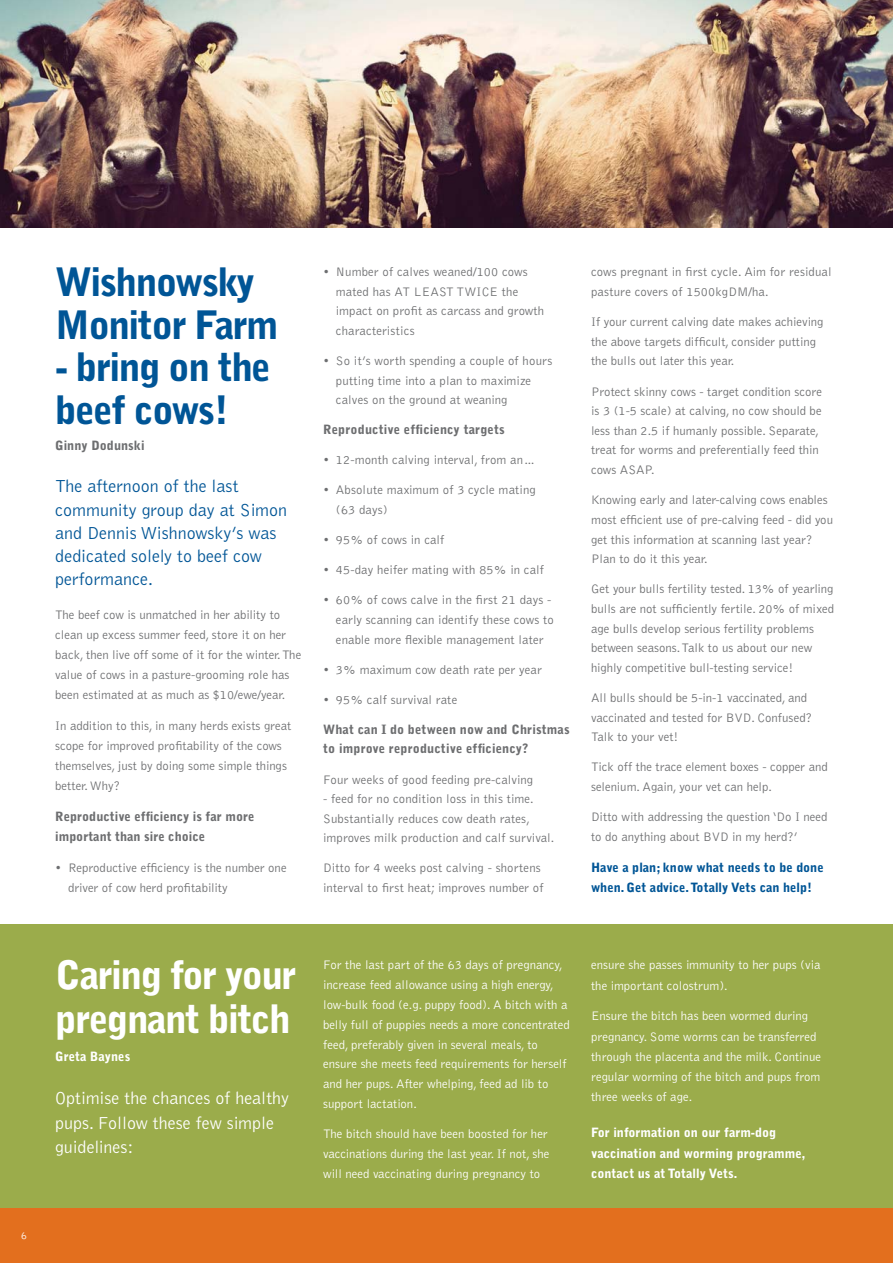
<style>
.page{position:relative;width:893px;height:1263px;background:#fff}
.page>*{position:absolute;margin:0;border:0;box-sizing:border-box;transform-origin:0 0}
.t1{font:900 39px/42.6px "Bell Gothic";letter-spacing:-.04em;color:#005596}
.t2{font:900 39px/44px "Bell Gothic";letter-spacing:-.04em;color:#fff}
.t3{font:300 18px/23.1px "Bell Gothic";color:#005596}
.t4{font:300 18px/24.5px "Bell Gothic";color:#fff}
.t5{font:300 12.75px/19.6px "Bell Gothic";color:#6d6e70}
.t6{font:300 12.75px/19.8px "Bell Gothic";color:#fff}
.t7{font:900 12.75px/20.1px "Bell Gothic";letter-spacing:.01em;color:#6d6e70}
.t8{font:900 12.75px/20.2px "Bell Gothic";color:#fff}
.t9{font:900 12.75px/19.6px "Bell Gothic";color:#005596}
.t10{font:300 10.5px "Bell Gothic";color:#fff}
</style>
<div class="page">
<div style="left:0;top:1208px;width:893px;height:55px;background:#e36f1e"></div>
<div style="left:0;top:924px;width:893px;height:284px;background:#9bac4b"></div>
<img style="left:0;top:0;width:893px;height:227px">
<p class="t10" style="left:21px;top:1231px;width:7px">6</p>
<h1 class="t1" style="left:55px;top:264px;width:225px">Wishnowsky<br>Monitor Farm</h1>
<h1 class="t1" style="left:55px;top:349px;width:217px">- bring on the beef cows!</h1>
<p class="t7" style="left:55px;top:436px;width:91px">Ginny Dodunski</p>
<h2 class="t3" style="left:55px;top:476px;width:233px">The afternoon of the last community group day at Simon and Dennis Wishnowsky’s was dedicated solely to beef cow performance.</h2>
<p class="t5" style="left:55px;top:605px;width:248px;line-height:20.1px">The beef cow is unmatched in her ability to clean up excess summer feed, store it on her back, then live off some of it for the winter. The value of cows in a pasture-grooming role has been estimated at as much as $10/ewe/year.</p>
<p class="t5" style="left:55px;top:716px;width:238px;line-height:20.1px">In addition to this, in many herds exists great scope for improved profitability of the cows themselves, just by doing some simple things better. Why?</p>
<p class="t7" style="left:55px;top:807px;width:201px">Reproductive efficiency is far more important than sire choice</p>
<p class="t5" style="left:68px;top:858px;width:220px;line-height:20.1px;text-indent:-13px">• Reproductive efficiency is the number one driver of cow herd profitability</p>
<p class="t5" style="left:336px;top:263px;width:210px;text-indent:-13px">• Number of calves weaned/100 cows mated has AT LEAST TWICE the impact on profit as carcass and growth characteristics</p>
<p class="t5" style="left:336px;top:352px;width:218px;text-indent:-13px">• So it’s worth spending a couple of hours putting time into a plan to maximize calves on the ground at weaning</p>
<p class="t7" style="left:323px;top:421px;width:183px">Reproductive efficiency targets</p>
<p class="t5" style="left:323px;top:451px;width:214px">• 12-month calving interval, from an…</p>
<p class="t5" style="left:336px;top:481px;width:201px;text-indent:-13px">• Absolute maximum of 3 cycle mating (63 days)</p>
<p class="t5" style="left:323px;top:531px;width:123px">• 95% of cows in calf</p>
<p class="t5" style="left:323px;top:561px;width:222px">• 45-day heifer mating with 85% in calf</p>
<p class="t5" style="left:336px;top:591px;width:219px;text-indent:-13px">• 60% of cows calve in the first 21 days - early scanning can identify these cows to enable more flexible management later</p>
<p class="t5" style="left:323px;top:660px;width:220px">• 3% maximum cow death rate per year</p>
<p class="t5" style="left:323px;top:690px;width:136px">• 95% calf survival rate</p>
<p class="t7" style="left:323px;top:721px;width:248px;line-height:19.5px">What can I do between now and Christmas to improve reproductive efficiency?</p>
<p class="t5" style="left:323px;top:770px;width:212px">Four weeks of good feeding pre-calving</p>
<p class="t5" style="left:323px;top:790px;width:233px">- feed for no condition loss in this time.<br>Substantially reduces cow death rates, improves milk production and calf survival.</p>
<p class="t5" style="left:323px;top:859px;width:222px">Ditto for 4 weeks post calving - shortens interval to first heat; improves number of</p>
<p class="t5" style="left:591px;top:263px;width:242px">cows pregnant in first cycle. Aim for residual pasture covers of 1500kgDM/ha.</p>
<p class="t5" style="left:591px;top:313px;width:234px">If your current calving date makes achieving the above targets difficult, consider putting the bulls out later this year.</p>
<p class="t5" style="left:591px;top:382px;width:232px">Protect skinny cows - target condition score is 3 (1-5 scale) at calving, no cow should be less than 2.5 if humanly possible. Separate, treat for worms and preferentially feed thin cows ASAP.</p>
<p class="t5" style="left:591px;top:491px;width:243px">Knowing early and later-calving cows enables most efficient use of pre-calving feed - did you get this information at scanning last year?<br>Plan to do it this year.</p>
<p class="t5" style="left:591px;top:580px;width:245px">Get your bulls fertility tested. 13% of yearling bulls are not sufficiently fertile. 20% of mixed age bulls develop serious fertility problems between seasons. Talk to us about our new highly competitive bull-testing service!</p>
<p class="t5" style="left:591px;top:689px;width:223px">All bulls should be 5-in-1 vaccinated, and vaccinated and tested for BVD. Confused?<br>Talk to your vet!</p>
<p class="t5" style="left:591px;top:758px;width:238px">Tick off the trace element boxes - copper and selenium. Again, your vet can help.</p>
<p class="t5" style="left:591px;top:808px;width:238px">Ditto with addressing the question ‘Do I need to do anything about BVD in my herd?’</p>
<p class="t9" style="left:591px;top:859px;width:234px">Have a plan; know what needs to be done when. Get advice. Totally Vets can help!</p>
<h1 class="t2" style="left:55px;top:956px;width:243px">Caring for your pregnant bitch</h1>
<p class="t8" style="left:55px;top:1047px;width:77px">Greta Baynes</p>
<h2 class="t4" style="left:55px;top:1087px;width:236px">Optimise the chances of healthy pups. Follow these few simple guidelines:</h2>
<p class="t6" style="left:323px;top:956px;width:248px">For the last part of the 63 days of pregnancy, increase feed allowance using a high energy, low-bulk food (e.g. puppy food). A bitch with a belly full of puppies needs a more concentrated feed, preferably given in several meals, to ensure she meets feed requirements for herself and her pups. After whelping, feed ad lib to support lactation.</p>
<p class="t6" style="left:323px;top:1125px;width:228px">The bitch should have been boosted for her vaccinations during the last year. If not, she will need vaccinating during pregnancy to</p>
<p class="t6" style="left:591px;top:956px;width:231px;line-height:20.2px">ensure she passes immunity to her pups (via the important colostrum).</p>
<p class="t6" style="left:591px;top:1007px;width:231px;line-height:20.2px">Ensure the bitch has been wormed during pregnancy. Some worms can be transferred through the placenta and the milk. Continue regular worming of the bitch and pups from three weeks of age.</p>
<p class="t8" style="left:591px;top:1124px;width:216px">For information on our farm-dog vaccination and worming programme, contact us at Totally Vets.</p>
</div>
